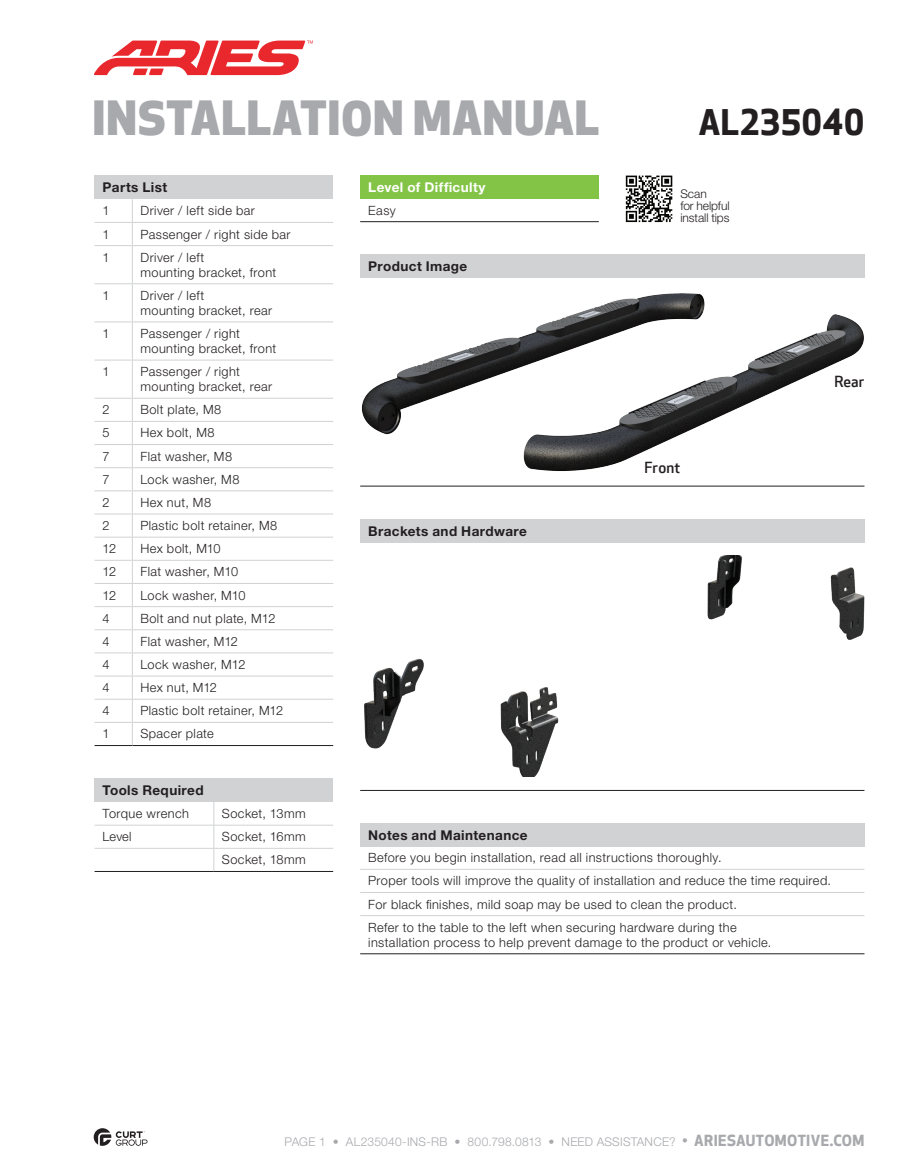
<style>
.page{position:relative;width:905px;height:1175px;background:#fff}
.page>*{position:absolute;margin:0;border:0;box-sizing:border-box;transform-origin:0 0}
.t1{font:800 46.05px "Apex New";letter-spacing:.02em;color:#a8a9ad}
.t2{font:700 34.5px "Apex New";letter-spacing:.01em;color:#231f20}
.t3{font:500 15px "Apex New";letter-spacing:.01em;color:#231f20}
.t4{font:700 13.5px "Helvetica Neue LT Std";letter-spacing:.03em;color:#231f20}
.t5{font:700 13.5px "Helvetica Neue LT Std";letter-spacing:.03em;color:#fff}
.t6{font:300 12.75px/23.1px "Helvetica Neue LT Std";letter-spacing:.03em;color:#231f20}
.t7{font:300 12px "Helvetica Neue LT Std";letter-spacing:.02em;color:#a8a9ad}
.t8{font:300 12px/12px "Helvetica Neue LT Std";letter-spacing:-.005em;color:#231f20}
.s1{font-family:"Apex New";font-weight:500;font-size:15px}
.s2{font-family:"Apex New";font-weight:700;font-size:15px}
</style>
<div class="page">
<div style="left:360px;top:254px;width:504px;height:24px;background:#d1d2d4"></div>
<hr style="left:360px;top:486px;width:504px;height:1px;background:#231f20">
<img style="left:361px;top:293px;width:503px;height:178px">
<div style="left:360px;top:519px;width:504px;height:23px;background:#d1d2d4"></div>
<hr style="left:360px;top:790px;width:504px;height:1px;background:#231f20">
<img style="left:364px;top:555px;width:501px;height:222px">
<div style="left:360px;top:823px;width:504px;height:24px;background:#d1d2d4"></div>
<hr style="left:360px;top:869px;width:504px;height:1px;background:#d1d2d4">
<hr style="left:360px;top:892px;width:504px;height:1px;background:#d1d2d4">
<hr style="left:360px;top:915px;width:504px;height:1px;background:#d1d2d4">
<hr style="left:360px;top:953px;width:504px;height:1px;background:#231f20">
<div style="left:360px;top:176px;width:238px;height:23px;background:#83c447"></div>
<hr style="left:360px;top:221px;width:238px;height:1px;background:#231f20">
<svg style="left:626px;top:176px;width:46px;height:46px"></svg>
<svg style="left:94px;top:41px;width:219px;height:34px"></svg>
<div style="left:94px;top:778px;width:239px;height:24px;background:#d1d2d4"></div>
<hr style="left:94px;top:824px;width:120px;height:1px;background:#d1d2d4">
<hr style="left:214px;top:824px;width:119px;height:1px;background:#d1d2d4">
<hr style="left:94px;top:848px;width:120px;height:1px;background:#d1d2d4">
<hr style="left:214px;top:848px;width:119px;height:1px;background:#d1d2d4">
<hr style="left:94px;top:871px;width:120px;height:1px;background:#231f20">
<hr style="left:214px;top:871px;width:119px;height:1px;background:#231f20">
<svg style="left:213px;top:802px;width:1px;height:69px"></svg>
<div style="left:94px;top:176px;width:239px;height:23px;background:#d1d2d4"></div>
<hr style="left:94px;top:222px;width:38px;height:1px;background:#d1d2d4">
<hr style="left:132px;top:222px;width:201px;height:1px;background:#d1d2d4">
<hr style="left:94px;top:245px;width:38px;height:1px;background:#d1d2d4">
<hr style="left:132px;top:245px;width:201px;height:1px;background:#d1d2d4">
<hr style="left:94px;top:283px;width:38px;height:1px;background:#d1d2d4">
<hr style="left:132px;top:283px;width:201px;height:1px;background:#d1d2d4">
<hr style="left:94px;top:321px;width:38px;height:1px;background:#d1d2d4">
<hr style="left:132px;top:321px;width:201px;height:1px;background:#d1d2d4">
<hr style="left:94px;top:360px;width:38px;height:1px;background:#d1d2d4">
<hr style="left:132px;top:360px;width:201px;height:1px;background:#d1d2d4">
<hr style="left:94px;top:398px;width:38px;height:1px;background:#d1d2d4">
<hr style="left:132px;top:398px;width:201px;height:1px;background:#d1d2d4">
<hr style="left:94px;top:421px;width:38px;height:1px;background:#d1d2d4">
<hr style="left:132px;top:421px;width:201px;height:1px;background:#d1d2d4">
<hr style="left:94px;top:444px;width:38px;height:1px;background:#d1d2d4">
<hr style="left:132px;top:444px;width:201px;height:1px;background:#d1d2d4">
<hr style="left:94px;top:467px;width:38px;height:1px;background:#d1d2d4">
<hr style="left:132px;top:467px;width:201px;height:1px;background:#d1d2d4">
<hr style="left:94px;top:490px;width:38px;height:1px;background:#d1d2d4">
<hr style="left:132px;top:490px;width:201px;height:1px;background:#d1d2d4">
<hr style="left:94px;top:513px;width:38px;height:1px;background:#d1d2d4">
<hr style="left:132px;top:513px;width:201px;height:1px;background:#d1d2d4">
<hr style="left:94px;top:537px;width:38px;height:1px;background:#d1d2d4">
<hr style="left:132px;top:537px;width:201px;height:1px;background:#d1d2d4">
<hr style="left:94px;top:560px;width:38px;height:1px;background:#d1d2d4">
<hr style="left:132px;top:560px;width:201px;height:1px;background:#d1d2d4">
<hr style="left:94px;top:583px;width:38px;height:1px;background:#d1d2d4">
<hr style="left:132px;top:583px;width:201px;height:1px;background:#d1d2d4">
<hr style="left:94px;top:606px;width:38px;height:1px;background:#d1d2d4">
<hr style="left:132px;top:606px;width:201px;height:1px;background:#d1d2d4">
<hr style="left:94px;top:629px;width:38px;height:1px;background:#d1d2d4">
<hr style="left:132px;top:629px;width:201px;height:1px;background:#d1d2d4">
<hr style="left:94px;top:652px;width:38px;height:1px;background:#d1d2d4">
<hr style="left:132px;top:652px;width:201px;height:1px;background:#d1d2d4">
<hr style="left:94px;top:675px;width:38px;height:1px;background:#d1d2d4">
<hr style="left:132px;top:675px;width:201px;height:1px;background:#d1d2d4">
<hr style="left:94px;top:699px;width:38px;height:1px;background:#d1d2d4">
<hr style="left:132px;top:699px;width:201px;height:1px;background:#d1d2d4">
<hr style="left:94px;top:722px;width:38px;height:1px;background:#d1d2d4">
<hr style="left:132px;top:722px;width:201px;height:1px;background:#d1d2d4">
<hr style="left:94px;top:745px;width:38px;height:1px;background:#231f20">
<hr style="left:132px;top:745px;width:201px;height:1px;background:#231f20">
<svg style="left:132px;top:199px;width:1px;height:46px"></svg>
<hr style="left:132px;top:246px;width:1px;height:37px;background:#d1d2d4">
<hr style="left:132px;top:284px;width:1px;height:37px;background:#d1d2d4">
<hr style="left:132px;top:322px;width:1px;height:38px;background:#d1d2d4">
<hr style="left:132px;top:360px;width:1px;height:38px;background:#d1d2d4">
<svg style="left:132px;top:398px;width:1px;height:347px"></svg>
<svg style="left:94px;top:1128px;width:53px;height:17px"></svg>
<h1 class="t1" style="left:93px;top:93px;width:508px">INSTALLATION MANUAL</h1>
<h2 class="t2" style="left:698px;top:102px;width:168px">AL235040</h2>
<p class="t4" style="left:103px;top:179px;width:66px">Parts List</p>
<p class="t6" style="left:103px;top:199px;width:9px">1</p>
<p class="t6" style="left:140px;top:199px;width:116px">Driver / left side bar</p>
<p class="t6" style="left:103px;top:222px;width:9px">1</p>
<p class="t6" style="left:140px;top:222px;width:152px">Passenger / right side bar</p>
<p class="t6" style="left:103px;top:245px;width:9px">1</p>
<p class="t6" style="left:140px;top:249px;width:137px;line-height:15px">Driver / left<br>mounting bracket, front</p>
<p class="t6" style="left:103px;top:283px;width:9px">1</p>
<p class="t6" style="left:140px;top:287px;width:133px;line-height:15px">Driver / left<br>mounting bracket, rear</p>
<p class="t6" style="left:103px;top:322px;width:9px">1</p>
<p class="t6" style="left:140px;top:326px;width:137px;line-height:15px">Passenger / right mounting bracket, front</p>
<p class="t6" style="left:103px;top:360px;width:9px">1</p>
<p class="t6" style="left:140px;top:364px;width:133px;line-height:15px">Passenger / right mounting bracket, rear</p>
<p class="t6" style="left:103px;top:398px;width:9px">2</p>
<p class="t6" style="left:140px;top:398px;width:82px">Bolt plate, M8</p>
<p class="t6" style="left:103px;top:421px;width:9px">5</p>
<p class="t6" style="left:140px;top:421px;width:76px">Hex bolt, M8</p>
<p class="t6" style="left:103px;top:444px;width:9px">7</p>
<p class="t6" style="left:140px;top:444px;width:93px">Flat washer, M8</p>
<p class="t6" style="left:103px;top:467px;width:9px">7</p>
<p class="t6" style="left:140px;top:467px;width:100px">Lock washer, M8</p>
<p class="t6" style="left:103px;top:490px;width:9px">2</p>
<p class="t6" style="left:140px;top:490px;width:72px">Hex nut, M8</p>
<p class="t6" style="left:103px;top:514px;width:9px">2</p>
<p class="t6" style="left:140px;top:514px;width:138px">Plastic bolt retainer, M8</p>
<p class="t6" style="left:103px;top:537px;width:15px">12</p>
<p class="t6" style="left:140px;top:537px;width:82px">Hex bolt, M10</p>
<p class="t6" style="left:103px;top:560px;width:15px">12</p>
<p class="t6" style="left:140px;top:560px;width:99px">Flat washer, M10</p>
<p class="t6" style="left:103px;top:583px;width:15px">12</p>
<p class="t6" style="left:140px;top:583px;width:107px">Lock washer, M10</p>
<p class="t6" style="left:103px;top:606px;width:9px">4</p>
<p class="t6" style="left:140px;top:606px;width:136px">Bolt and nut plate, M12</p>
<p class="t6" style="left:103px;top:629px;width:9px">4</p>
<p class="t6" style="left:140px;top:629px;width:99px">Flat washer, M12</p>
<p class="t6" style="left:103px;top:652px;width:9px">4</p>
<p class="t6" style="left:140px;top:652px;width:106px">Lock washer, M12</p>
<p class="t6" style="left:103px;top:676px;width:9px">4</p>
<p class="t6" style="left:140px;top:676px;width:78px">Hex nut, M12</p>
<p class="t6" style="left:103px;top:699px;width:9px">4</p>
<p class="t6" style="left:140px;top:699px;width:144px">Plastic bolt retainer, M12</p>
<p class="t6" style="left:103px;top:722px;width:9px">1</p>
<p class="t6" style="left:140px;top:722px;width:75px">Spacer plate</p>
<p class="t4" style="left:103px;top:781px;width:102px">Tools Required</p>
<p class="t6" style="left:103px;top:801px;width:88px">Torque wrench</p>
<p class="t6" style="left:222px;top:801px;width:85px">Socket, 13mm</p>
<p class="t6" style="left:103px;top:825px;width:30px">Level</p>
<p class="t6" style="left:222px;top:825px;width:85px">Socket, 16mm<br>Socket, 18mm</p>
<p class="t5" style="left:368px;top:179px;width:119px">Level of Difficulty</p>
<p class="t6" style="left:368px;top:198px;width:29px">Easy</p>
<p class="t4" style="left:368px;top:258px;width:100px">Product Image</p>
<p class="t4" style="left:368px;top:522px;width:160px">Brackets and Hardware</p>
<p class="t8" style="left:680px;top:187px;width:51px">Scan<br>for helpful install tips</p>
<p class="t3" style="left:644px;top:459px;width:37px">Front</p>
<p class="t3" style="left:834px;top:373px;width:32px">Rear</p>
<p class="t4" style="left:368px;top:826px;width:161px">Notes and Maintenance</p>
<p class="t6" style="left:368px;top:846px;width:464px">Before you begin installation, read all instructions thoroughly.<br>Proper tools will improve the quality of installation and reduce the time required.<br>For black finishes, mild soap may be used to clean the product.<br>Refer to the table to the left when securing hardware during the</p>
<p class="t6" style="left:368px;top:930px;width:404px">installation process to help prevent damage to the product or vehicle.</p>
<p class="t7" style="left:284px;top:1134px;width:581px">PAGE 1 • AL235040-INS-RB • 800.798.0813 • NEED ASSISTANCE? <span class="s1">•</span> <span class="s2">ARIESAUTOMOTIVE.COM</span></p>
</div>
